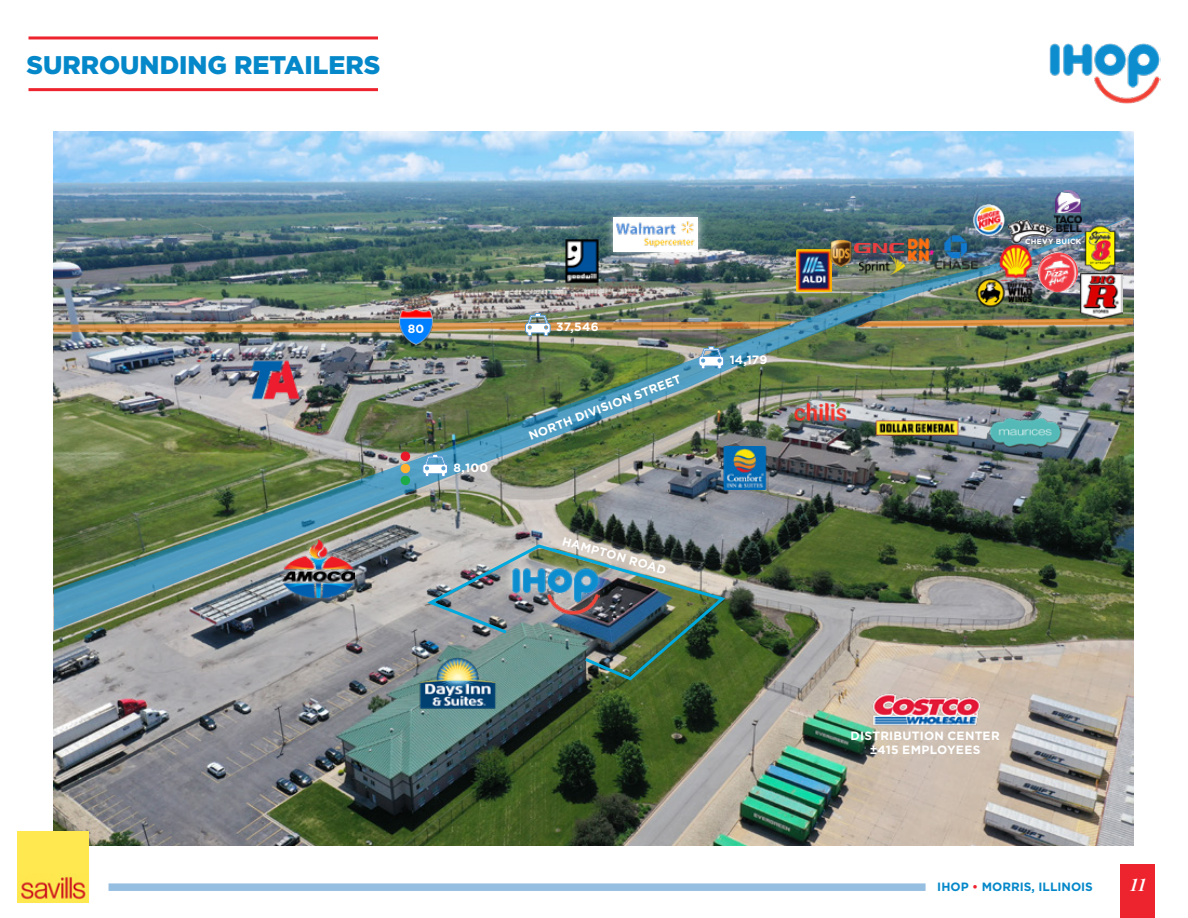
<style>
.page{position:relative;width:1188px;height:918px;background:#fff}
.page>*{position:absolute;margin:0;border:0;box-sizing:border-box;transform-origin:0 0}
.t1{font:900 25.5px "Gotham";color:#0588c9}
.t2{font:italic 700 18px "Times New Roman";color:#fff}
.t3{font:700 12px/14.4px "Gotham";letter-spacing:.02em;color:#fff;text-align:center}
.t4{font:700 12px "Gotham";color:#0588c9}
.t5{font:700 7.5px "Gotham";letter-spacing:.04em;color:#fff}
.s1{color:#ed232d}
</style>
<div class="page">
<div style="left:109px;top:883px;width:817px;height:8px;background:#95bee1"></div>
<div style="left:1120px;top:864px;width:35px;height:54px;background:#ed232d"></div>
<img style="left:1049px;top:43px;width:112px;height:61px">
<hr style="left:28px;top:36px;width:350px;height:3px;background:#ed232d">
<hr style="left:28px;top:88px;width:350px;height:3px;background:#ed232d">
<img style="left:53px;top:132px;width:1080px;height:713px">
<img style="left:17px;top:831px;width:71px;height:71px">
<img style="left:424px;top:630px;width:304px;height:52px">
<img style="left:414px;top:656px;width:88px;height:53px">
<img style="left:868px;top:689px;width:114px;height:41px">
<div style="left:604px;top:208px;width:104px;height:54px;background:#fff;opacity:.75"></div>
<img style="left:54px;top:216px;width:1079px;height:414px">
<div style="left:401px;top:452px;width:9px;height:9px;background:#ea1929;border-radius:50%"></div>
<div style="left:401px;top:464px;width:9px;height:9px;background:#ffb232;border-radius:50%"></div>
<div style="left:401px;top:476px;width:9px;height:9px;background:#1daa4b;border-radius:50%"></div>
<svg style="left:423px;top:454px;width:25px;height:23px"></svg>
<svg style="left:699px;top:347px;width:25px;height:22px"></svg>
<img style="left:399px;top:309px;width:34px;height:36px">
<img style="left:53px;top:313px;width:743px;height:23px">
<svg style="left:858px;top:318px;width:275px;height:9px"></svg>
<img style="left:565px;top:240px;width:34px;height:45px">
<img style="left:1077px;top:222px;width:46px;height:51px">
<img style="left:1038px;top:252px;width:40px;height:40px;border-radius:20px">
<img style="left:996px;top:240px;width:41px;height:38px">
<img style="left:1054px;top:191px;width:28px;height:41px">
<img style="left:973px;top:278px;width:64px;height:34px">
<img style="left:1081px;top:274px;width:42px;height:45px">
<img style="left:1008px;top:220px;width:45px;height:24px">
<img style="left:829px;top:239px;width:25px;height:28px">
<img style="left:902px;top:232px;width:29px;height:35px">
<img style="left:971px;top:202px;width:40px;height:37px">
<img style="left:859px;top:256px;width:46px;height:19px">
<img style="left:854px;top:244px;width:49px;height:9px">
<img style="left:931px;top:232px;width:51px;height:39px">
<h1 class="t1" style="left:27px;top:47px;width:355px">SURROUNDING RETAILERS</h1>
<p class="t3" style="left:408px;top:322px;width:18px">80</p>
<p class="t3" style="left:556px;top:320px;width:44px">37,546</p>
<p class="t3" style="left:454px;top:460px;width:36px">8,100</p>
<p class="t3" style="left:527px;top:429px;width:164px;rotate:-21deg">NORTH DIVISION STREET</p>
<p class="t3" style="left:565px;top:533px;width:109px;rotate:16deg">HAMPTON ROAD</p>
<p class="t3" style="left:730px;top:353px;width:39px">14,179</p>
<p class="t5" style="left:1025px;top:236px;width:58px">CHEVY BUICK</p>
<p class="t3" style="left:851px;top:728px;width:151px">DISTRIBUTION CENTER ±415 EMPLOYEES</p>
<p class="t4" style="left:937px;top:879px;width:157px">IHOP <span class="s1">•</span> MORRIS, ILLINOIS</p>
<h2 class="t2" style="left:1129px;top:872px;width:19px">11</h2>
</div>
